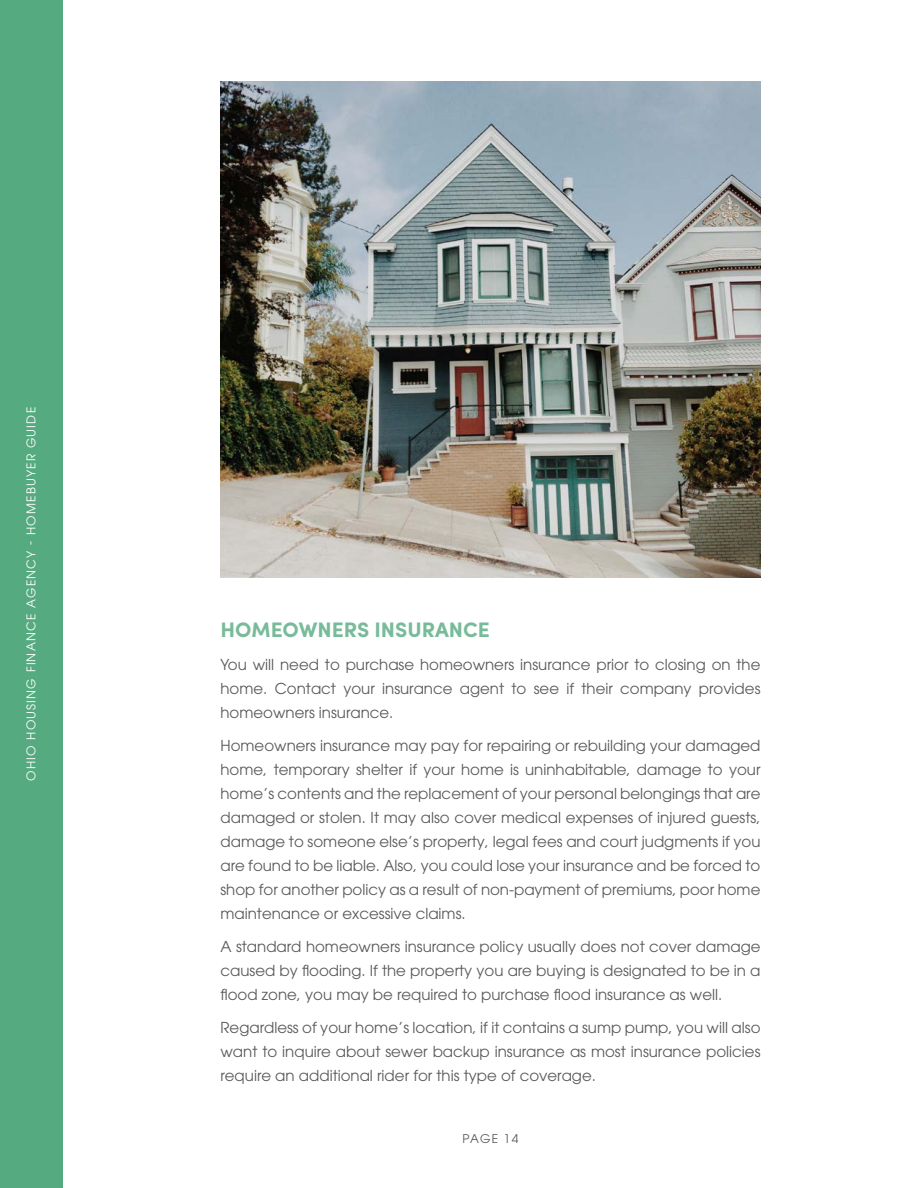
<style>
.page{position:relative;width:918px;height:1188px;background:#fff}
.page>*{position:absolute;margin:0;border:0;box-sizing:border-box;transform-origin:0 0}
.t1{font:700 21px "Sofia Pro";color:#78bb9a}
.t2{font:15px/24px "ITC Avant Garde Std";color:#58595b;text-align:justify}
.t3{font:12px "ITC Avant Garde Std";letter-spacing:.1em;color:#fff}
.t4{font:12px "ITC Avant Garde Std";letter-spacing:.1em;color:#58595b}
</style>
<div class="page">
<div style="left:0;top:0;width:62px;height:1188px;background:#56aa80"></div>
<img style="left:220px;top:81px;width:540px;height:497px">
<p class="t3" style="left:24px;top:781px;width:375px;rotate:-90deg">OHIO HOUSING FINANCE AGENCY - HOMEBUYER GUIDE</p>
<h1 class="t1" style="left:220px;top:613px;width:271px">HOMEOWNERS INSURANCE</h1>
<p class="t2" style="left:220px;top:652px;width:542px">You will need to purchase homeowners insurance prior to closing on the home. Contact your insurance agent to see if their company provides homeowners insurance.</p>
<p class="t2" style="left:220px;top:733px;width:542px">Homeowners insurance may pay for repairing or rebuilding your damaged home, temporary shelter if your home is uninhabitable, damage to your home’s contents and the replacement of your personal belongings that are damaged or stolen. It may also cover medical expenses of injured guests, damage to someone else’s property, legal fees and court judgments if you are found to be liable. Also, you could lose your insurance and be forced to shop for another policy as a result of non-payment of premiums, poor home maintenance or excessive claims.</p>
<p class="t2" style="left:220px;top:934px;width:542px">A standard homeowners insurance policy usually does not cover damage caused by flooding. If the property you are buying is designated to be in a flood zone, you may be required to purchase flood insurance as well.</p>
<p class="t2" style="left:220px;top:1015px;width:542px">Regardless of your home’s location, if it contains a sump pump, you will also want to inquire about sewer backup insurance as most insurance policies require an additional rider for this type of coverage.</p>
<p class="t4" style="left:463px;top:1131px;width:57px">PAGE 14</p>
</div>
